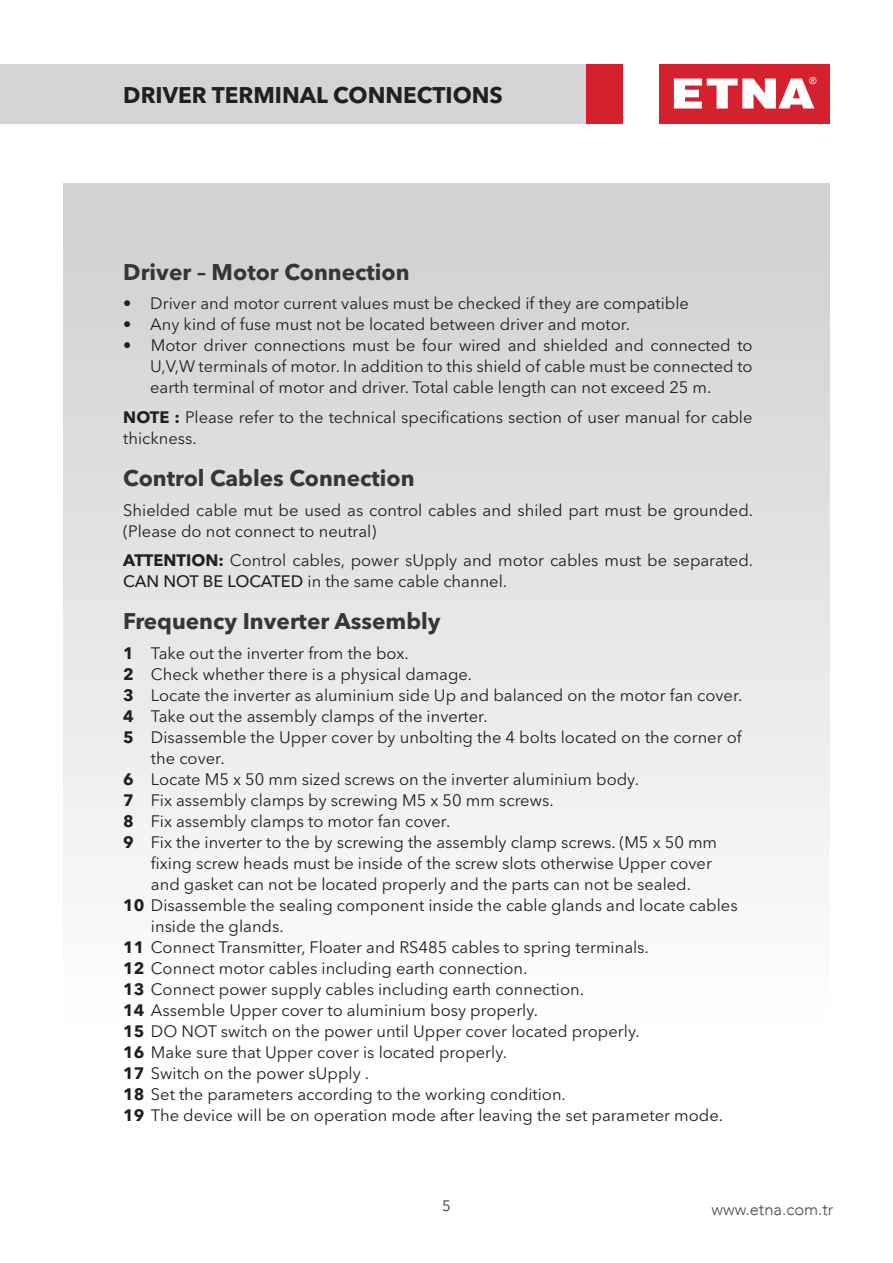
<style>
.page{position:relative;width:893px;height:1263px;background:#fff}
.page>*{position:absolute;margin:0;border:0;box-sizing:border-box;transform-origin:0 0}
.t1{font:700 22.5px "Avenir Next LT Pro";color:#393535}
.t2{font:700 22.5px "Avenir Next LT Pro";color:#241f1f}
.t3{font:16.5px/21px "Avenir Next LT Pro";color:#241f1f}
.t4{font:300 16.5px "Avenir";color:#4e4b4c}
.t5{font:15px "Avenir Next LT Pro";color:#393535}
.s1{font-weight:700}
.s2{font-weight:500}
</style>
<div class="page">
<div style="left:0;top:64px;width:587px;height:59px;background:#d5d4d5"></div>
<div style="left:587px;top:64px;width:36px;height:59px;background:#d5202f"></div>
<div style="left:659px;top:64px;width:170px;height:59px;background:#d5202f"></div>
<svg style="left:674px;top:77px;width:142px;height:32px"></svg>
<div style="left:64px;top:183px;width:765px;height:1016px;background:linear-gradient(to bottom,#ced0d2,#fff)"></div>
<h1 class="t2" style="left:123px;top:81px;width:381px">DRIVER TERMINAL CONNECTIONS</h1>
<h1 class="t1" style="left:123px;top:258px;width:288px">Driver – Motor Connection</h1>
<p class="t3" style="left:123px;top:293px;width:567px">• Driver and motor current values must be checked if they are compatible</p>
<p class="t3" style="left:123px;top:314px;width:508px">• Any kind of fuse must not be located between driver and motor.</p>
<p class="t3" style="left:150px;top:335px;width:604px;text-align:justify;text-indent:-27px">• Motor driver connections must be four wired and shielded and connected to U,V,W terminals of motor. In addition to this shield of cable must be connected to earth terminal of motor and driver. Total cable length can not exceed 25 m.</p>
<p class="t3" style="left:123px;top:407px;width:631px"><span class="s1">NOTE :</span> Please refer to the technical specifications section of user manual for cable thickness.</p>
<h1 class="t1" style="left:123px;top:464px;width:293px">Control Cables Connection</h1>
<p class="t3" style="left:123px;top:499px;width:631px">Shielded cable mut be used as control cables and shiled part must be grounded. (Please do not connect to neutral)</p>
<p class="t3" style="left:123px;top:550px;width:631px"><span class="s1">ATTENTION:</span> Control cables, power sUpply and motor cables must be separated.<br><span class="s2">CAN NOT BE LOCATED</span> in the same cable channel.</p>
<h1 class="t1" style="left:123px;top:607px;width:319px">Frequency Inverter Assembly</h1>
<p class="t3" style="left:123px;top:642px;width:287px"><span class="s1">1</span> Take out the inverter from the box.</p>
<p class="t3" style="left:123px;top:663px;width:350px"><span class="s1">2</span> Check whether there is a physical damage.</p>
<p class="t3" style="left:123px;top:684px;width:621px"><span class="s1">3</span> Locate the inverter as aluminium side Up and balanced on the motor fan cover.</p>
<p class="t3" style="left:123px;top:705px;width:366px"><span class="s1">4</span> Take out the assembly clamps of the inverter.</p>
<p class="t3" style="left:123px;top:726px;width:620px"><span class="s1">5</span> Disassemble the Upper cover by unbolting the 4 bolts located on the corner of</p>
<p class="t3" style="left:151px;top:747px;width:75px">the cover.</p>
<p class="t3" style="left:123px;top:768px;width:517px"><span class="s1">6</span> Locate M5 x 50 mm sized screws on the inverter aluminium body.</p>
<p class="t3" style="left:123px;top:789px;width:432px"><span class="s1">7</span> Fix assembly clamps by screwing M5 x 50 mm screws.</p>
<p class="t3" style="left:123px;top:810px;width:328px"><span class="s1">8</span> Fix assembly clamps to motor fan cover.</p>
<p class="t3" style="left:123px;top:831px;width:595px"><span class="s1">9</span> Fix the inverter to the by screwing the assembly clamp screws. (M5 x 50 mm</p>
<p class="t3" style="left:151px;top:852px;width:562px">fixing screw heads must be inside of the screw slots otherwise Upper cover</p>
<p class="t3" style="left:151px;top:873px;width:542px">and gasket can not be located properly and the parts can not be sealed.</p>
<p class="t3" style="left:123px;top:894px;width:616px"><span class="s1">10</span> Disassemble the sealing component inside the cable glands and locate cables</p>
<p class="t3" style="left:151px;top:915px;width:134px">inside the glands.</p>
<p class="t3" style="left:123px;top:936px;width:527px"><span class="s1">11</span> Connect Transmitter, Floater and RS485 cables to spring terminals.</p>
<p class="t3" style="left:123px;top:957px;width:406px"><span class="s1">12</span> Connect motor cables including earth connection.</p>
<p class="t3" style="left:123px;top:978px;width:462px"><span class="s1">13</span> Connect power supply cables including earth connection.</p>
<p class="t3" style="left:123px;top:999px;width:416px"><span class="s1">14</span> Assemble Upper cover to aluminium bosy properly.</p>
<p class="t3" style="left:123px;top:1020px;width:518px"><span class="s1">15</span> DO NOT switch on the power until Upper cover located properly.</p>
<p class="t3" style="left:123px;top:1041px;width:385px"><span class="s1">16</span> Make sure that Upper cover is located properly.</p>
<p class="t3" style="left:123px;top:1062px;width:247px"><span class="s1">17</span> Switch on the power sUpply .</p>
<p class="t3" style="left:123px;top:1083px;width:444px"><span class="s1">18</span> Set the parameters according to the working condition.</p>
<p class="t3" style="left:123px;top:1104px;width:601px"><span class="s1">19</span> The device will be on operation mode after leaving the set parameter mode.</p>
<p class="t5" style="left:442px;top:1197px;width:10px">5</p>
<p class="t4" style="left:711px;top:1200px;width:124px">www.etna.com.tr</p>
</div>
